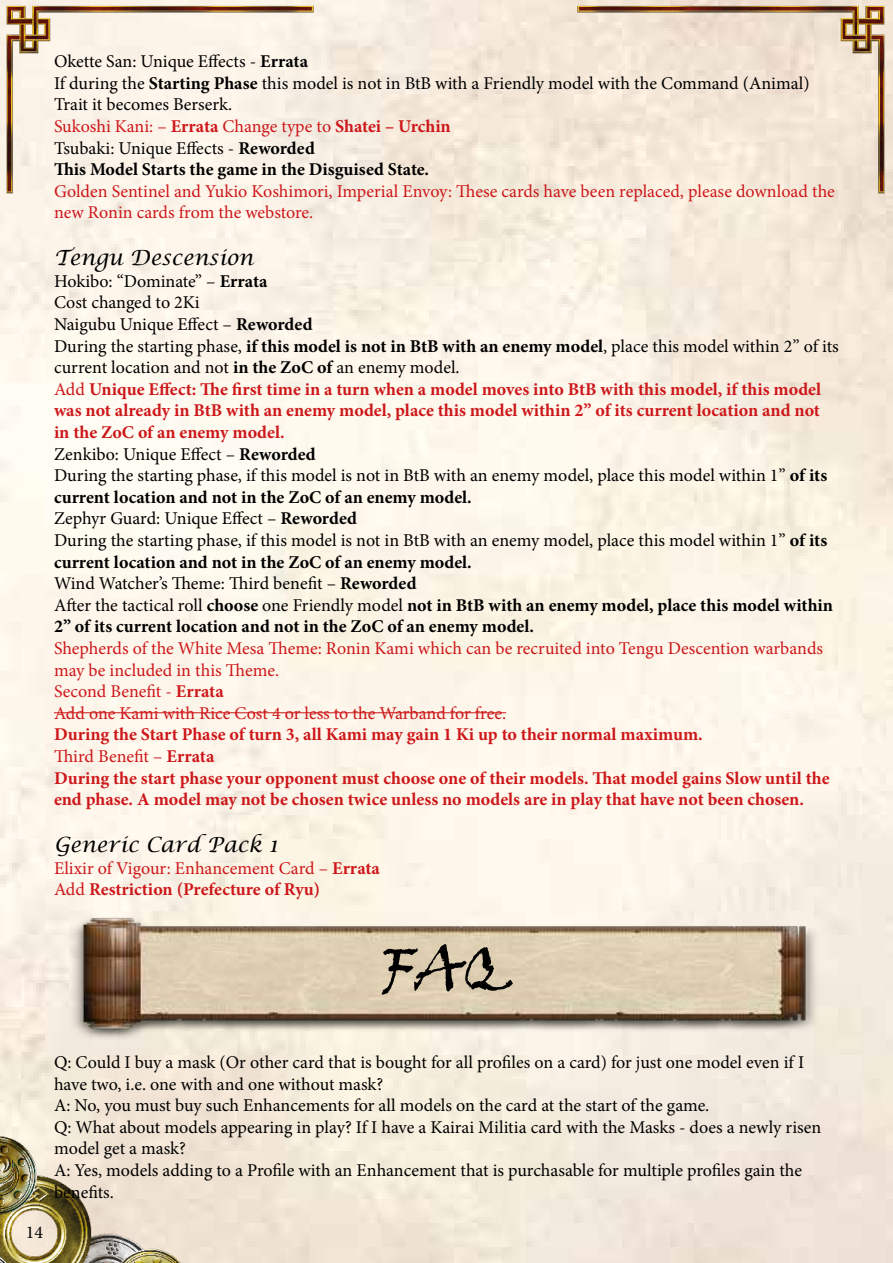
<style>
.page{position:relative;width:893px;height:1263px;background:#fff}
.page>*{position:absolute;margin:0;border:0;box-sizing:border-box;transform-origin:0 0}
.t1{font:60px "Viner Hand ITC";color:#000}
.t2{font:italic 21px "Lucida Calligraphy";color:#000}
.t3{font:18px/21.6px "Minion Pro";letter-spacing:-.005em;color:#000}
.t4{font:18px/21.6px "Minion Pro";color:#cd171a}
.t5{font:700 18px/21.6px "Minion Pro";color:#cd171a}
.s1{font-weight:700}
.s2{color:#cd171a}
.s3{font-weight:700;color:#cd171a}
.s4{font-weight:400}
</style>
<div class="page">
<img style="left:0;top:1112px;width:189px;height:151px">
<img style="left:574px;top:5px;width:311px;height:191px">
<img style="left:5px;top:5px;width:311px;height:191px">
<hr style="left:54px;top:712px;width:452px;height:1px;background:#cd171a">
<img style="left:69px;top:915px;width:752px;height:125px">
<p class="t3" style="left:54px;top:51px;width:757px">Okette San: Unique Effects - <span class="s1">Errata<br></span>If during the <span class="s1">Starting Phase</span> this model is not in BtB with a Friendly model with the Command (Animal)<br>Trait it becomes Berserk.<br><span class="s2">Sukoshi Kani: –</span> <span class="s3">Errata</span> <span class="s2">Change type to</span> <span class="s3">Shatei – Urchin<br></span>Tsubaki: Unique Effects - <span class="s1">Reworded<br>This Model Starts the game in the Disguised State.</span></p>
<p class="t4" style="left:54px;top:180px;width:782px">Golden Sentinel and Yukio Koshimori, Imperial Envoy: These cards have been replaced, please download the new Ronin cards from the webstore.</p>
<p class="t2" style="left:54px;top:245px;width:201px">Tengu Descension</p>
<p class="t3" style="left:54px;top:270px;width:786px">Hokibo: “Dominate” – <span class="s1">Errata<br></span>Cost changed to 2Ki<br>Naigubu Unique Effect – <span class="s1">Reworded<br></span>During the starting phase, <span class="s1">if this model is not in BtB with an enemy model</span>, place this model within 2” of its current location and not <span class="s1">in the ZoC of</span> an enemy model.<br><span class="s2">Add</span> <span class="s3">Unique Effect: The first time in a turn when a model moves into BtB with this model, if this model was not already in BtB with an enemy model, place this model within 2” of its current location and not in the ZoC of an enemy model.<br></span>Zenkibo: Unique Effect – <span class="s1">Reworded<br></span>During the starting phase, if this model is not in BtB with an enemy model, place this model within 1” <span class="s1">of its current location and not in the ZoC of an enemy model.<br></span>Zephyr Guard: Unique Effect – <span class="s1">Reworded<br></span>During the starting phase, if this model is not in BtB with an enemy model, place this model within 1” <span class="s1">of its current location and not in the ZoC of an enemy model.<br></span>Wind Watcher’s Theme: Third benefit – <span class="s1">Reworded<br></span>After the tactical roll <span class="s1">choose</span> one Friendly model <span class="s1">not in BtB with an enemy model, place this model within 2” of its current location and not in the ZoC of an enemy model.</span></p>
<p class="t4" style="left:54px;top:637px;width:771px">Shepherds of the White Mesa Theme: Ronin Kami which can be recruited into Tengu Descention warbands may be included in this Theme.<br>Second Benefit - <span class="s1">Errata<br></span>Add one Kami with Rice Cost 4 or less to the Warband for free.</p>
<p class="t5" style="left:54px;top:724px;width:777px">During the Start Phase of turn 3, all Kami may gain 1 Ki up to their normal maximum.<br><span class="s4">Third Benefit –</span> Errata<br>During the start phase your opponent must choose one of their models. That model gains Slow until the end phase. A model may not be chosen twice unless no models are in play that have not been chosen.</p>
<p class="t2" style="left:54px;top:832px;width:225px">Generic Card Pack 1</p>
<p class="t4" style="left:54px;top:857px;width:327px">Elixir of Vigour: Enhancement Card – <span class="s1">Errata<br></span>Add <span class="s1">Restriction (Prefecture of Ryu)</span></p>
<h1 class="t1" style="left:380px;top:932px;width:134px">FAQ</h1>
<p class="t3" style="left:54px;top:1051px;width:769px">Q: Could I buy a mask (Or other card that is bought for all profiles on a card) for just one model even if I have two, i.e. one with and one without mask?<br>A: No, you must buy such Enhancements for all models on the card at the start of the game.<br>Q: What about models appearing in play? If I have a Kairai Militia card with the Masks - does a newly risen model get a mask?<br>A: Yes, models adding to a Profile with an Enhancement that is purchasable for multiple profiles gain the benefits.</p>
<p class="t3" style="left:26px;top:1221px;width:19px">14</p>
</div>
